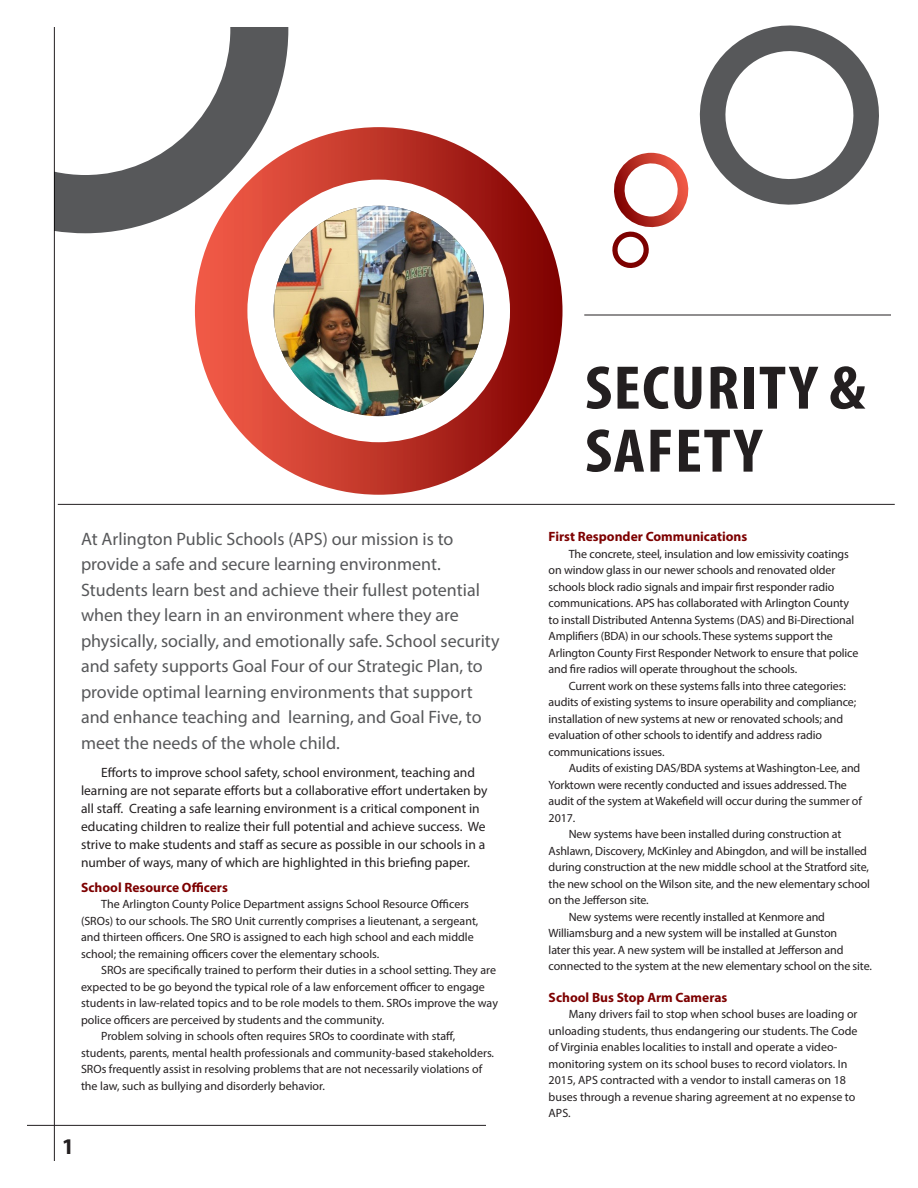
<style>
.page{position:relative;width:918px;height:1188px;background:#fff}
.page>*{position:absolute;margin:0;border:0;box-sizing:border-box;transform-origin:0 0}
.Header1{font:700 condensed 62.1px "Myriad Pro";letter-spacing:.02em;color:#231f20;scale:1.11 1}
.t1{font:700 22.5px "Myriad Pro";color:#231f20}
.grey_header{font:18px/25.5px "Myriad Pro";color:#57585a}
.intro_text{font:13.5px/18px "Myriad Pro";color:#231f20}
.color_header{font:700 13.5px "Myriad Pro";color:#7d0100}
.t2{font:12px/16.5px "Myriad Pro";letter-spacing:-.01em;color:#231f20}
</style>
<div class="page">
<hr style="left:584px;top:315px;width:307px;height:1px;background:#231f20">
<hr style="left:58px;top:504px;width:837px;height:1px;background:#231f20">
<hr style="left:27px;top:1125px;width:459px;height:1px;background:#231f20">
<hr style="left:54px;top:27px;width:1px;height:1134px;background:#231f20">
<svg style="left:195px;top:127px;width:368px;height:368px"></svg>
<img style="left:274px;top:206px;width:209px;height:210px">
<svg style="left:54px;top:27px;width:234px;height:206px"></svg>
<svg style="left:612px;top:25px;width:267px;height:243px"></svg>
<p class="grey_header" style="left:81px;top:526px;width:420px">At Arlington Public Schools (APS) our mission is to provide a safe and secure learning environment.<br>Students learn best and achieve their fullest potential when they learn in an environment where they are physically, socially, and emotionally safe. School security and safety supports Goal Four of our Strategic Plan, to provide optimal learning environments that support and enhance teaching and learning, and Goal Five, to meet the needs of the whole child.</p>
<p class="intro_text" style="left:81px;top:763px;width:408px;text-indent:20px">Efforts to improve school safety, school environment, teaching and learning are not separate efforts but a collaborative effort undertaken by all staff. Creating a safe learning environment is a critical component in educating children to realize their full potential and achieve success. We strive to make students and staff as secure as possible in our schools in a number of ways, many of which are highlighted in this briefing paper.</p>
<p class="color_header" style="left:81px;top:878px;width:148px">School Resource Officers</p>
<p class="t2" style="left:81px;top:896px;width:399px;text-indent:20px">The Arlington County Police Department assigns School Resource Officers (SROs) to our schools. The SRO Unit currently comprises a lieutenant, a sergeant, and thirteen officers. One SRO is assigned to each high school and each middle school; the remaining officers cover the elementary schools.</p>
<p class="t2" style="left:81px;top:962px;width:419px;text-indent:20px">SROs are specifically trained to perform their duties in a school setting. They are expected to be go beyond the typical role of a law enforcement officer to engage students in law-related topics and to be role models to them. SROs improve the way police officers are perceived by students and the community.</p>
<p class="t2" style="left:81px;top:1028px;width:415px;text-indent:20px">Problem solving in schools often requires SROs to coordinate with staff, students, parents, mental health professionals and community-based stakeholders.<br>SROs frequently assist in resolving problems that are not necessarily violations of the law, such as bullying and disorderly behavior.</p>
<p class="t1" style="left:62px;top:1132px;width:14px">1</p>
<p class="Header1" style="left:585px;top:349px;width:254px">SECURITY &amp;</p>
<p class="Header1" style="left:585px;top:412px;width:161px">SAFETY</p>
<p class="color_header" style="left:549px;top:528px;width:200px">First Responder Communications</p>
<p class="t2" style="left:549px;top:546px;width:311px;text-indent:20px">The concrete, steel, insulation and low emissivity coatings on window glass in our newer schools and renovated older schools block radio signals and impair first responder radio communications. APS has collaborated with Arlington County to install Distributed Antenna Systems (DAS) and Bi-Directional Amplifiers (BDA) in our schools. These systems support the Arlington County First Responder Network to ensure that police and fire radios will operate throughout the schools.</p>
<p class="t2" style="left:549px;top:678px;width:309px;text-indent:20px">Current work on these systems falls into three categories: audits of existing systems to insure operability and compliance; installation of new systems at new or renovated schools; and evaluation of other schools to identify and address radio communications issues.</p>
<p class="t2" style="left:549px;top:760px;width:315px;text-indent:20px">Audits of existing DAS/BDA systems at Washington-Lee, and Yorktown were recently conducted and issues addressed. The audit of the system at Wakefield will occur during the summer of 2017.</p>
<p class="t2" style="left:549px;top:826px;width:323px;text-indent:20px">New systems have been installed during construction at Ashlawn, Discovery, McKinley and Abingdon, and will be installed during construction at the new middle school at the Stratford site, the new school on the Wilson site, and the new elementary school on the Jefferson site.</p>
<p class="t2" style="left:549px;top:909px;width:325px;text-indent:20px">New systems were recently installed at Kenmore and Williamsburg and a new system will be installed at Gunston<br>later this year. A new system will be installed at Jefferson and connected to the system at the new elementary school on the site.</p>
<p class="color_header" style="left:549px;top:989px;width:180px">School Bus Stop Arm Cameras</p>
<p class="t2" style="left:549px;top:1006px;width:310px;text-indent:20px">Many drivers fail to stop when school buses are loading or unloading students, thus endangering our students. The Code of Virginia enables localities to install and operate a video&shy;monitoring system on its school buses to record violators. In 2015, APS contracted with a vendor to install cameras on 18 buses through a revenue sharing agreement at no expense to APS.</p>
</div>
